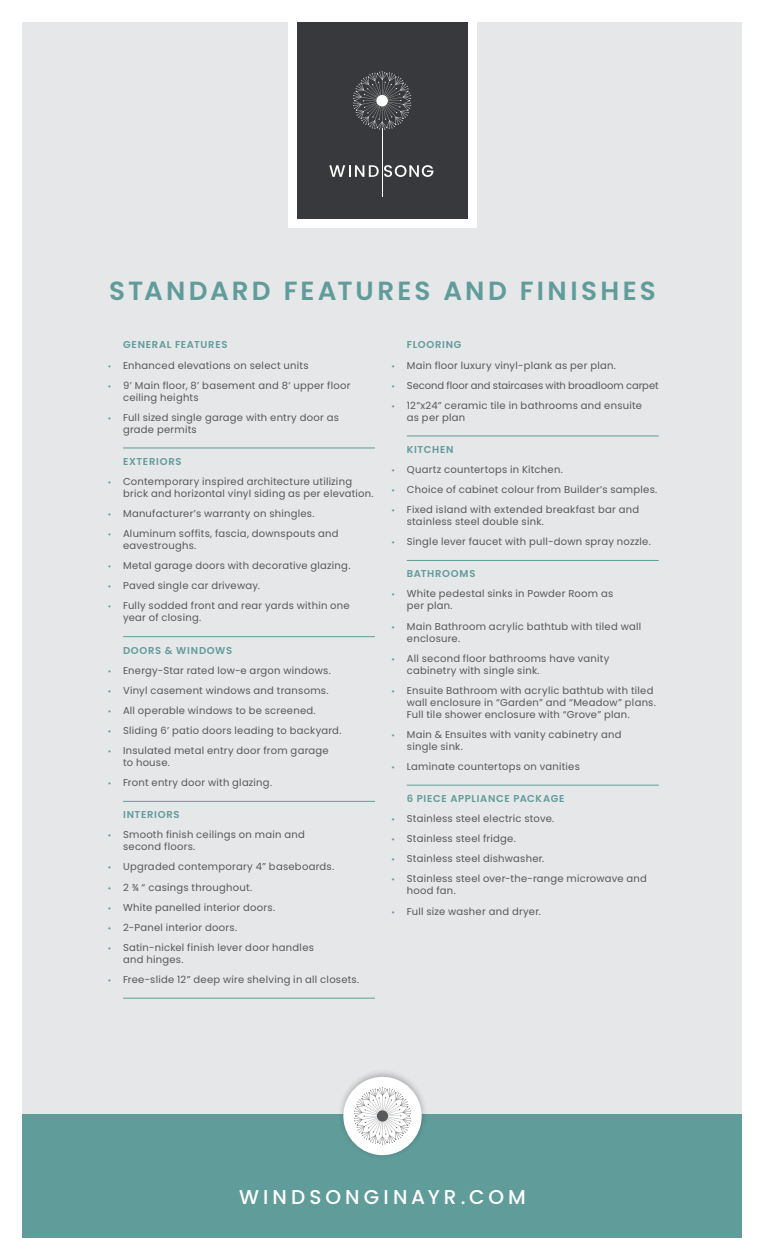
<style>
.page{position:relative;width:765px;height:1260px;background:#fff}
.page>*{position:absolute;margin:0;border:0;box-sizing:border-box;transform-origin:0 0}
.t1{font:600 26.25px "Poppins";letter-spacing:.115em;color:#609c9a}
.t2{font:500 20px "Poppins";letter-spacing:.205em;color:#fff}
.t3{font:10px/12px "Poppins";letter-spacing:.025em;color:#57585a}
.HEADELINE{font:600 10px "Poppins";letter-spacing:.07em;color:#609c9a}
.t4{font:10px "Poppins";letter-spacing:-.005em;color:#57585a}
.Headline_-_NO_RULE{font:600 10px "Poppins";letter-spacing:.07em;color:#609c9a}
.s1{font-family:"Myriad Pro";color:#609c9a}
</style>
<div class="page">
<div style="left:22px;top:22px;width:720px;height:1216px;background:#e6e7e9"></div>
<div style="left:22px;top:1114px;width:720px;height:124px;background:#609c9a"></div>
<div style="left:337px;top:1069px;width:91px;height:91px;background:#231f20;opacity:.3"></div>
<div style="left:343px;top:1077px;width:79px;height:78px;background:#fff;border-radius:50%"></div>
<svg style="left:354px;top:1087px;width:57px;height:58px"></svg>
<div style="left:377px;top:1110px;width:11px;height:12px;background:#57585a;border-radius:50%"></div>
<div style="left:288px;top:7px;width:189px;height:221px;background:#fff"></div>
<div style="left:297px;top:22px;width:171px;height:197px;background:#38393c"></div>
<svg style="left:353px;top:71px;width:58px;height:59px"></svg>
<svg style="left:329px;top:165px;width:104px;height:12px"></svg>
<div style="left:376px;top:95px;width:12px;height:11px;background:#fff;border-radius:50%"></div>
<hr style="left:382px;top:129px;width:1px;height:68px;background:#fff">
<hr style="left:123px;top:448px;width:252px;height:1px;background:#609c9a">
<hr style="left:123px;top:636px;width:252px;height:1px;background:#609c9a">
<hr style="left:123px;top:801px;width:252px;height:1px;background:#609c9a">
<hr style="left:123px;top:998px;width:252px;height:1px;background:#609c9a">
<hr style="left:407px;top:436px;width:252px;height:1px;background:#609c9a">
<hr style="left:407px;top:560px;width:252px;height:1px;background:#609c9a">
<hr style="left:407px;top:785px;width:252px;height:1px;background:#609c9a">
<p class="t1" style="left:109px;top:275px;width:548px">STANDARD FEATURES AND FINISHES</p>
<p class="Headline_-_NO_RULE" style="left:123px;top:339px;width:106px">GENERAL FEATURES</p>
<p class="t3" style="left:108px;top:359px;width:202px"><span class="s1">•</span> Enhanced elevations on select units</p>
<p class="t3" style="left:123px;top:379px;width:229px;text-indent:-15px"><span class="s1">•</span> 9’ Main floor, 8’ basement and 8’ upper floor ceiling heights</p>
<p class="t3" style="left:123px;top:411px;width:217px;text-indent:-15px"><span class="s1">•</span> Full sized single garage with entry door as grade permits</p>
<p class="HEADELINE" style="left:123px;top:456px;width:60px">EXTERIORS</p>
<p class="t3" style="left:123px;top:475px;width:252px;text-indent:-15px"><span class="s1">•</span> Contemporary inspired architecture utilizing brick and horizontal vinyl siding as per elevation.</p>
<p class="t3" style="left:108px;top:508px;width:208px"><span class="s1">•</span> Manufacturer’s warranty on shingles.</p>
<p class="t3" style="left:123px;top:528px;width:217px;text-indent:-15px"><span class="s1">•</span> Aluminum soffits, fascia, downspouts and eavestroughs.</p>
<p class="t3" style="left:108px;top:560px;width:244px"><span class="s1">•</span> Metal garage doors with decorative glazing.</p>
<p class="t3" style="left:108px;top:580px;width:153px"><span class="s1">•</span> Paved single car driveway.</p>
<p class="t3" style="left:123px;top:600px;width:228px;text-indent:-15px"><span class="s1">•</span> Fully sodded front and rear yards within one year of closing.</p>
<p class="HEADELINE" style="left:123px;top:644px;width:111px">DOORS &amp; WINDOWS</p>
<p class="t3" style="left:108px;top:664px;width:224px"><span class="s1">•</span> Energy-Star rated low-e argon windows.</p>
<p class="t3" style="left:108px;top:684px;width:222px"><span class="s1">•</span> Vinyl casement windows and transoms.</p>
<p class="t3" style="left:108px;top:704px;width:209px"><span class="s1">•</span> All operable windows to be screened.</p>
<p class="t3" style="left:108px;top:724px;width:235px"><span class="s1">•</span> Sliding 6’ patio doors leading to backyard.</p>
<p class="t3" style="left:123px;top:745px;width:207px;text-indent:-15px"><span class="s1">•</span> Insulated metal entry door from garage to house.</p>
<p class="t3" style="left:108px;top:777px;width:166px"><span class="s1">•</span> Front entry door with glazing.</p>
<p class="HEADELINE" style="left:123px;top:809px;width:58px">INTERIORS</p>
<p class="t3" style="left:123px;top:829px;width:183px;text-indent:-15px"><span class="s1">•</span> Smooth finish ceilings on main and second floors.</p>
<p class="t3" style="left:108px;top:861px;width:228px"><span class="s1">•</span> Upgraded contemporary 4” baseboards.</p>
<p class="t3" style="left:108px;top:881px;width:146px"><span class="s1">•</span> 2 ¾ “ casings throughout.</p>
<p class="t3" style="left:108px;top:901px;width:169px"><span class="s1">•</span> White panelled interior doors.</p>
<p class="t3" style="left:108px;top:921px;width:131px"><span class="s1">•</span> 2-Panel interior doors.</p>
<p class="t3" style="left:123px;top:941px;width:192px;text-indent:-15px"><span class="s1">•</span> Satin-nickel finish lever door handles and hinges.</p>
<p class="t3" style="left:108px;top:973px;width:253px"><span class="s1">•</span> Free-slide 12” deep wire shelving in all closets.</p>
<p class="HEADELINE" style="left:407px;top:339px;width:56px">FLOORING</p>
<p class="t3" style="left:392px;top:359px;width:226px"><span class="s1">•</span> Main floor luxury vinyl-plank as per plan.</p>
<p class="t4" style="left:392px;top:379px;width:268px"><span class="s1">•</span> Second floor and staircases with broadloom carpet</p>
<p class="t3" style="left:407px;top:399px;width:237px;text-indent:-15px"><span class="s1">•</span> 12”x24” ceramic tile in bathrooms and ensuite as per plan</p>
<p class="HEADELINE" style="left:407px;top:444px;width:48px">KITCHEN</p>
<p class="t3" style="left:392px;top:463px;width:173px"><span class="s1">•</span> Quartz countertops in Kitchen.</p>
<p class="t3" style="left:392px;top:484px;width:267px"><span class="s1">•</span> Choice of cabinet colour from Builder’s samples.</p>
<p class="t3" style="left:407px;top:504px;width:234px;text-indent:-15px"><span class="s1">•</span> Fixed island with extended breakfast bar and stainless steel double sink.</p>
<p class="t3" style="left:392px;top:536px;width:260px"><span class="s1">•</span> Single lever faucet with pull-down spray nozzle.</p>
<p class="HEADELINE" style="left:407px;top:568px;width:70px">BATHROOMS</p>
<p class="t3" style="left:407px;top:588px;width:208px;text-indent:-15px"><span class="s1">•</span> White pedestal sinks in Powder Room as per plan.</p>
<p class="t3" style="left:407px;top:620px;width:236px;text-indent:-15px"><span class="s1">•</span> Main Bathroom acrylic bathtub with tiled wall enclosure.</p>
<p class="t3" style="left:407px;top:652px;width:204px;text-indent:-15px"><span class="s1">•</span> All second floor bathrooms have vanity cabinetry with single sink.</p>
<p class="t3" style="left:407px;top:684px;width:251px;text-indent:-15px"><span class="s1">•</span> Ensuite Bathroom with acrylic bathtub with tiled wall enclosure in “Garden” and “Meadow” plans.<br>Full tile shower enclosure with “Grove” plan.</p>
<p class="t3" style="left:407px;top:728px;width:216px;text-indent:-15px"><span class="s1">•</span> Main &amp; Ensuites with vanity cabinetry and single sink.</p>
<p class="t3" style="left:392px;top:760px;width:190px"><span class="s1">•</span> Laminate countertops on vanities</p>
<p class="HEADELINE" style="left:407px;top:793px;width:159px">6 PIECE APPLIANCE PACKAGE</p>
<p class="t3" style="left:392px;top:813px;width:164px"><span class="s1">•</span> Stainless steel electric stove.</p>
<p class="t3" style="left:392px;top:833px;width:125px"><span class="s1">•</span> Stainless steel fridge.</p>
<p class="t3" style="left:392px;top:853px;width:154px"><span class="s1">•</span> Stainless steel dishwasher.</p>
<p class="t3" style="left:407px;top:873px;width:242px;text-indent:-15px"><span class="s1">•</span> Stainless steel over-the-range microwave and hood fan.</p>
<p class="t3" style="left:392px;top:905px;width:151px"><span class="s1">•</span> Full size washer and dryer.</p>
<p class="t2" style="left:239px;top:1185px;width:288px">WINDSONGINAYR.COM</p>
</div>
